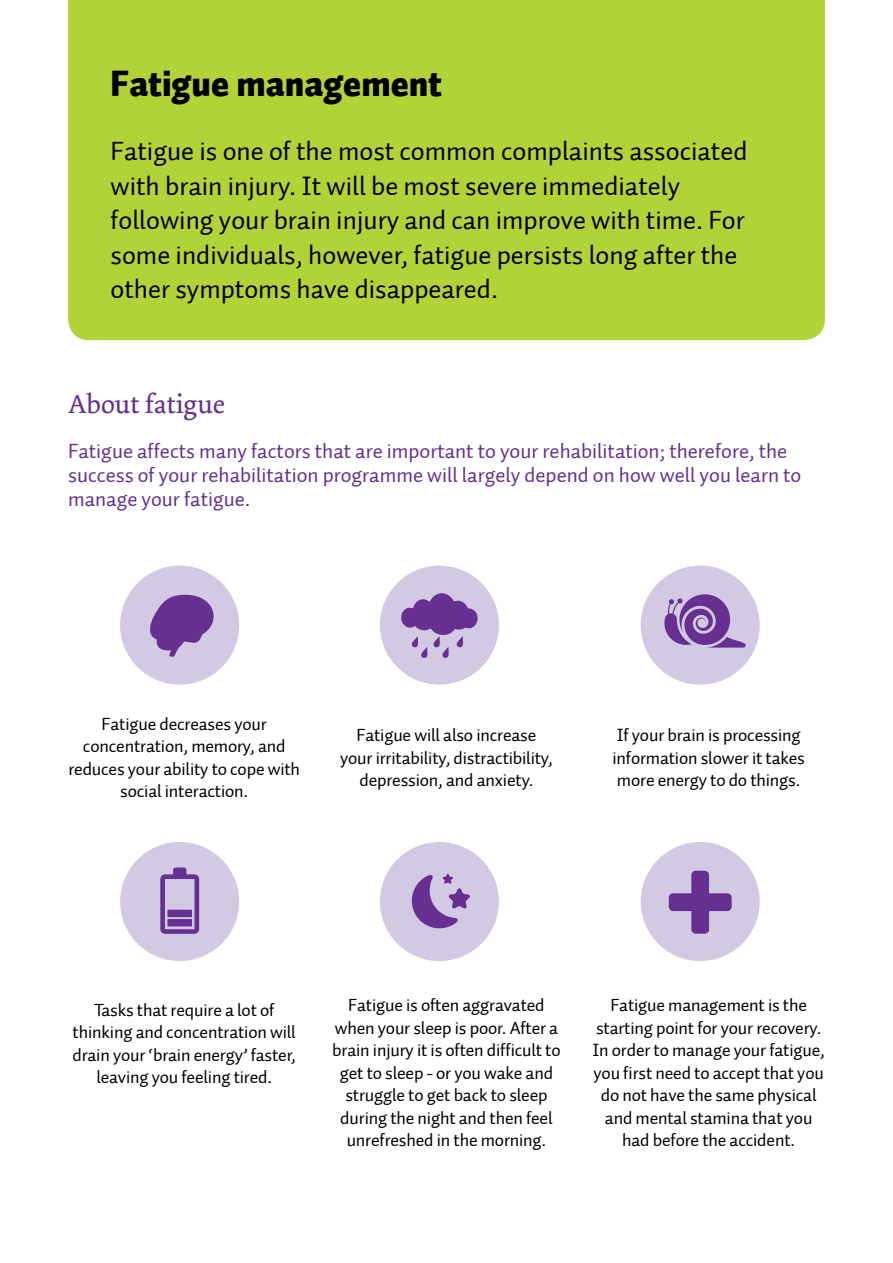
<style>
.page{position:relative;width:893px;height:1263px;background:#fff}
.page>*{position:absolute;margin:0;border:0;box-sizing:border-box;transform-origin:0 0}
.t1{font:900 36px "Auto 1";color:#000}
.t2{font:27px/34.5px "Auto 1 Regular LF";color:#000}
.t3{font:27px "Dolly";color:#663091}
.t4{font:21px/24px "Auto 1 Regular LF";color:#663091}
.t5{font:18px/22.5px "Auto 1 Regular LF";letter-spacing:-.01em;color:#000;text-align:center}
</style>
<div class="page">
<div style="left:68px;top:0;width:757px;height:340px;background:#b2d338"></div>
<div style="left:120px;top:566px;width:119px;height:119px;background:#d3c9e3;border-radius:50%"></div>
<div style="left:120px;top:842px;width:119px;height:119px;background:#d3c9e3;border-radius:50%"></div>
<div style="left:380px;top:566px;width:119px;height:119px;background:#d3c9e3;border-radius:50%"></div>
<div style="left:380px;top:842px;width:119px;height:119px;background:#d3c9e3;border-radius:50%"></div>
<div style="left:641px;top:566px;width:119px;height:119px;background:#d3c9e3;border-radius:50%"></div>
<div style="left:641px;top:842px;width:119px;height:119px;background:#d3c9e3;border-radius:50%"></div>
<svg style="left:150px;top:594px;width:64px;height:63px"></svg>
<svg style="left:160px;top:867px;width:39px;height:67px"></svg>
<svg style="left:411px;top:874px;width:59px;height:55px"></svg>
<svg style="left:664px;top:594px;width:82px;height:54px"></svg>
<svg style="left:401px;top:593px;width:77px;height:65px"></svg>
<svg style="left:669px;top:871px;width:63px;height:63px"></svg>
<h1 class="t1" style="left:111px;top:60px;width:333px">Fatigue management</h1>
<p class="t2" style="left:111px;top:134px;width:638px">Fatigue is one of the most common complaints associated with brain injury. It will be most severe immediately following your brain injury and can improve with time. For some individuals, however, fatigue persists long after the other symptoms have disappeared.</p>
<h2 class="t3" style="left:68px;top:388px;width:158px">About fatigue</h2>
<p class="t4" style="left:68px;top:439px;width:735px">Fatigue affects many factors that are important to your rehabilitation; therefore, the success of your rehabilitation programme will largely depend on how well you learn to manage your fatigue.</p>
<p class="t5" style="left:68px;top:713px;width:233px">Fatigue decreases your concentration, memory, and reduces your ability to cope with social interaction.</p>
<p class="t5" style="left:340px;top:724px;width:214px">Fatigue will also increase your irritability, distractibility, depression, and anxiety.</p>
<p class="t5" style="left:612px;top:724px;width:194px;text-align:left">If your brain is processing information slower it takes more energy to do things.</p>
<p class="t5" style="left:72px;top:998px;width:225px">Tasks that require a lot of thinking and concentration will drain your ‘brain energy’ faster, leaving you feeling tired.</p>
<p class="t5" style="left:332px;top:994px;width:230px">Fatigue is often aggravated when your sleep is poor. After a brain injury it is often difficult to get to sleep - or you wake and struggle to get back to sleep during the night and then feel unrefreshed in the morning.</p>
<p class="t5" style="left:592px;top:994px;width:234px">Fatigue management is the starting point for your recovery.<br>In order to manage your fatigue, you first need to accept that you do not have the same physical and mental stamina that you had before the accident.</p>
</div>
